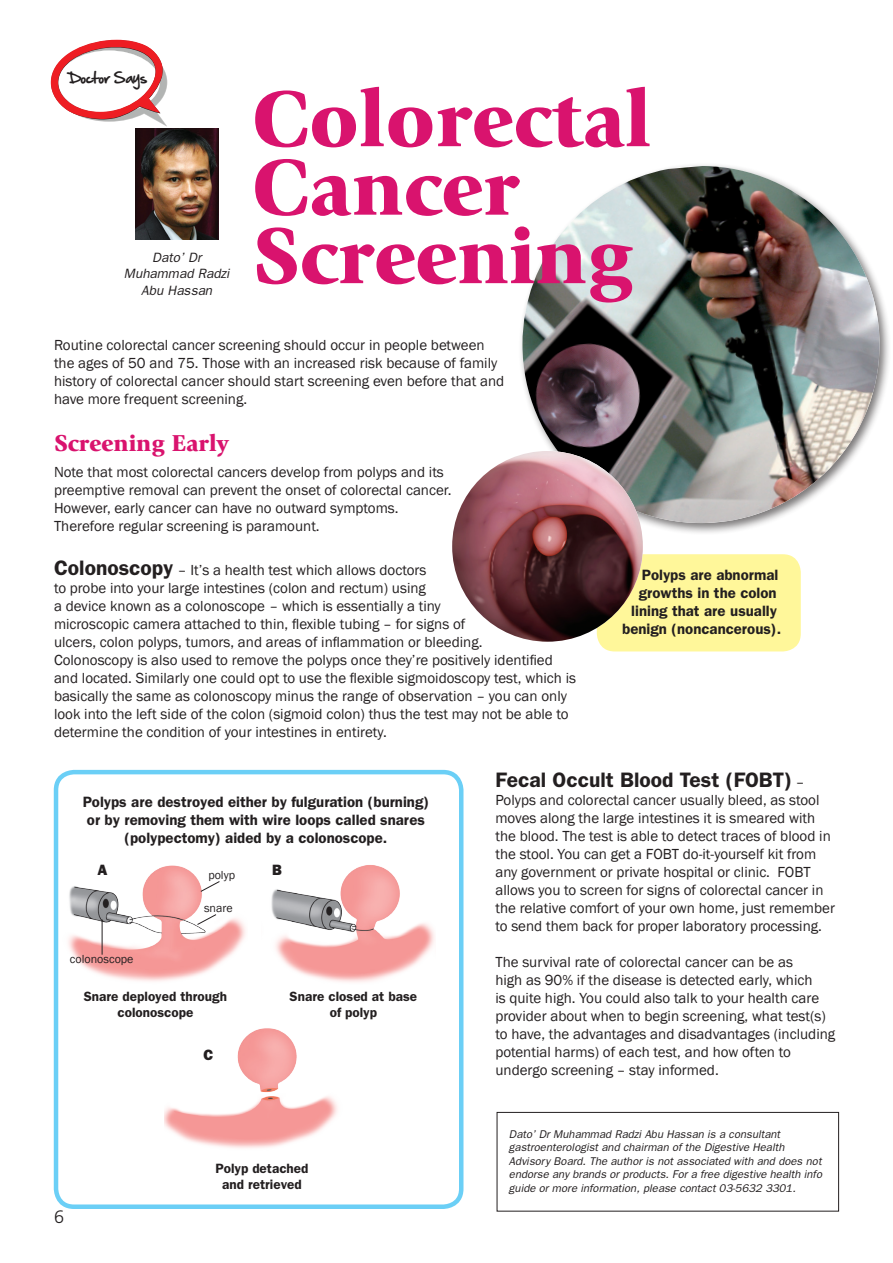
<style>
.page{position:relative;width:893px;height:1263px;background:#fff}
.page>*{position:absolute;margin:0;border:0;box-sizing:border-box;transform-origin:0 0}
.t1{font:900 82.5px/68.4px "Giovanni";color:#d9136e}
.t2{font:900 24px "Giovanni";color:#d9136e}
.t3{font:600 21px "Franklin Gothic";color:#231f20}
.t4{font:300 18px "Frutiger";color:#231f20}
.t5{font:15px/18px "Franklin Gothic";color:#231f20}
.t6{font:600 15px/18px "Franklin Gothic";color:#231f20;text-align:right}
.t7{font:800 15px "Franklin Gothic";color:#231f20}
.t8{font:600 13.5px/16.2px "Franklin Gothic";color:#231f20;text-align:center}
.t9{font:italic 13.5px/16.2px "Franklin Gothic";color:#231f20;text-align:center}
.t10{font:13.5px "Hand Of Sean";color:#231f20}
.t11{font:12px "Franklin Gothic";color:#231f20}
.t12{font:italic 11.25px/13.5px "Franklin Gothic";color:#231f20}
.s1{font-weight:600;font-size:21px}
.s2{font-weight:400;font-size:15px}
</style>
<div class="page">
<div style="left:597px;top:554px;width:204px;height:97px;background:#fff79a;border-radius:18px"></div>
<div style="left:518px;top:162px;width:374px;height:373px;background:#231f20;opacity:.6"></div>
<img style="left:522px;top:166px;width:357px;height:357px">
<svg style="left:51px;top:39px;width:116px;height:87px"></svg>
<img style="left:135px;top:128px;width:84px;height:111px">
<div style="left:497px;top:1112px;width:342px;height:99px;border:1px solid #231f20"></div>
<img style="left:452px;top:451px;width:191px;height:191px;border-radius:95px">
<div style="left:54px;top:770px;width:409px;height:439px;border:4px solid #6bcff6;border-radius:18px"></div>
<img style="left:68px;top:865px;width:178px;height:116px">
<img style="left:271px;top:865px;width:164px;height:117px">
<img style="left:165px;top:1028px;width:173px;height:120px">
<svg style="left:200px;top:880px;width:20px;height:12px"></svg>
<svg style="left:196px;top:913px;width:21px;height:12px"></svg>
<hr style="left:102px;top:919px;width:1px;height:36px;background:#231f20">
<p class="t10" style="left:69px;top:66px;width:79px">Doctor Says</p>
<p class="t9" style="left:124px;top:249px;width:107px">Dato’ Dr<br>Muhammad Radzi<br>Abu Hassan</p>
<h1 class="t1" style="left:252px;top:84px;width:400px">Colorectal<br>Cancer<br>Screening</h1>
<p class="t5" style="left:54px;top:337px;width:452px">Routine colorectal cancer screening should occur in people between the ages of 50 and 75. Those with an increased risk because of family history of colorectal cancer should start screening even before that and have more frequent screening.</p>
<h2 class="t2" style="left:54px;top:428px;width:176px">Screening Early</h2>
<p class="t5" style="left:54px;top:464px;width:399px">Note that most colorectal cancers develop from polyps and its preemptive removal can prevent the onset of colorectal cancer.<br>However, early cancer can have no outward symptoms.<br>Therefore regular screening is paramount.</p>
<p class="t5" style="left:54px;top:561px;width:524px"><span class="s1">Colonoscopy</span> – It’s a health test which allows doctors<br>to probe into your large intestines (colon and rectum) using<br>a device known as a colonoscope – which is essentially a tiny<br>microscopic camera attached to thin, flexible tubing – for signs of<br>ulcers, colon polyps, tumors, and areas of inflammation or bleeding.<br>Colonoscopy is also used to remove the polyps once they’re positively identified and located. Similarly one could opt to use the flexible sigmoidoscopy test, which is basically the same as colonoscopy minus the range of observation – you can only look into the left side of the colon (sigmoid colon) thus the test may not be able to determine the condition of your intestines in entirety.</p>
<h3 class="t3" style="left:495px;top:767px;width:311px">Fecal Occult Blood Test (FOBT) <span class="s2">–</span></h3>
<p class="t5" style="left:495px;top:791px;width:341px">Polyps and colorectal cancer usually bleed, as stool moves along the large intestines it is smeared with the blood. The test is able to detect traces of blood in the stool. You can get a FOBT do-it-yourself kit from any government or private hospital or clinic. FOBT allows you to screen for signs of colorectal cancer in the relative comfort of your own home, just remember to send them back for proper laboratory processing.</p>
<p class="t5" style="left:495px;top:953px;width:341px">The survival rate of colorectal cancer can be as<br>high as 90% if the disease is detected early, which<br>is quite high. You could also talk to your health care provider about when to begin screening, what test(s) to have, the advantages and disadvantages (including potential harms) of each test, and how often to undergo screening – stay informed.</p>
<p class="t6" style="left:622px;top:565px;width:160px">Polyps are abnormal growths in the colon lining that are usually benign (noncancerous).</p>
<p class="t6" style="left:83px;top:792px;width:348px;text-align:center">Polyps are destroyed either by fulguration (burning) or by removing them with wire loops called snares (polypectomy) aided by a colonoscope.</p>
<p class="t7" style="left:98px;top:861px;width:11px">A</p>
<p class="t7" style="left:272px;top:861px;width:11px">B</p>
<p class="t11" style="left:208px;top:867px;width:28px">polyp</p>
<p class="t11" style="left:204px;top:901px;width:30px">snare</p>
<p class="t11" style="left:70px;top:952px;width:65px">colonoscope</p>
<p class="t8" style="left:84px;top:987px;width:145px">Snare deployed through colonoscope</p>
<p class="t8" style="left:290px;top:987px;width:129px">Snare closed at base of polyp</p>
<p class="t7" style="left:203px;top:1045px;width:11px">C</p>
<p class="t4" style="left:54px;top:1207px;width:12px">6</p>
<p class="t8" style="left:215px;top:1159px;width:95px">Polyp detached and retrieved</p>
<p class="t12" style="left:509px;top:1127px;width:315px">Dato’ Dr Muhammad Radzi Abu Hassan is a consultant gastroenterologist and chairman of the Digestive Health Advisory Board. The author is not associated with and does not endorse any brands or products. For a free digestive health info guide or more information, please contact 03-5632 3301.</p>
</div>
